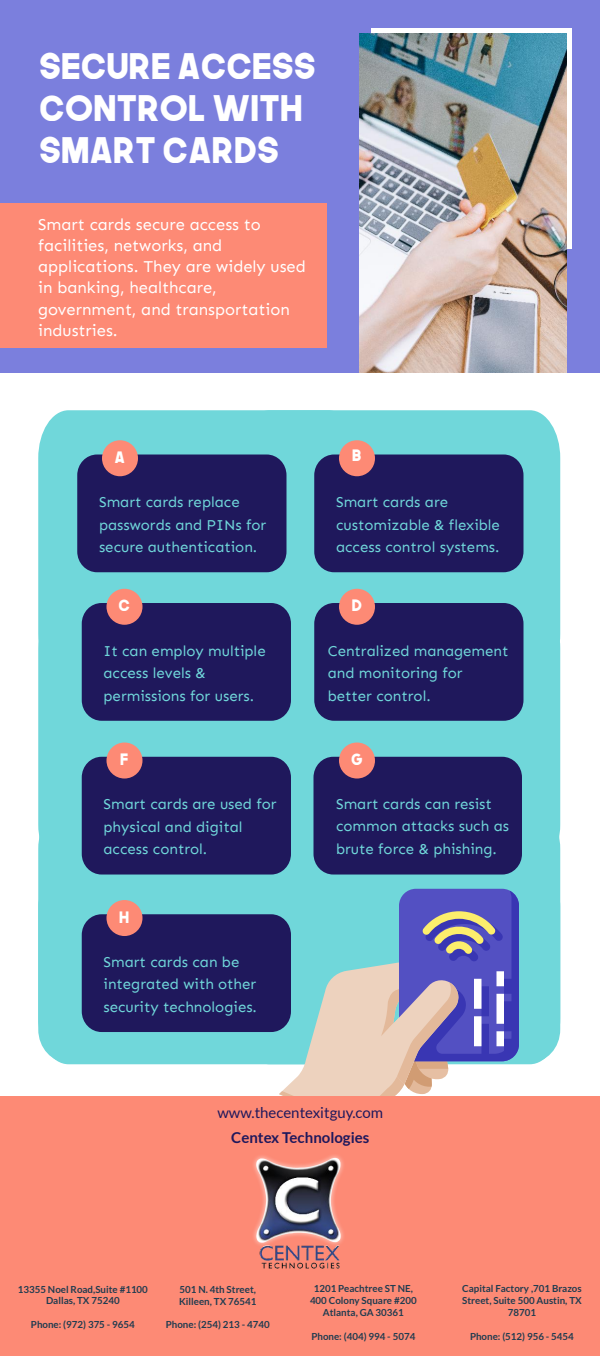
<style>
.page{position:relative;width:600px;height:1357px;background:#fff}
.page>*{position:absolute;margin:0;border:0;box-sizing:border-box;transform-origin:0 0}
.t1{font:35.2px/42px "The Next Font";color:#fff}
.t2{font:16.5px/21.3px "Sen";color:#fff}
.t3{font:15.8px "The Next Font";color:#fff}
.t4{font:15px/22.5px "Sen";color:#70d7da}
.t5{font:15px "Lato";color:#1f185c}
.t6{font:700 15px "Lato";color:#1f185c}
.t7{font:700 9.8px/12px "Lato";color:#213c50;text-align:center}
</style>
<div class="page">
<div style="left:0;top:0;width:600px;height:374px;background:#7b7fdd"></div>
<div style="left:371px;top:28px;width:201px;height:221px;background:#fff"></div>
<div style="left:0;top:203px;width:327px;height:145px;background:#fd8a75"></div>
<img style="left:359px;top:33px;width:208px;height:341px">
<div style="left:38px;top:410px;width:201px;height:191px;background:#70d7da"></div>
<div style="left:239px;top:410px;width:321px;height:191px;background:#70d7da"></div>
<div style="left:38px;top:601px;width:201px;height:202px;background:#70d7da"></div>
<div style="left:239px;top:601px;width:321px;height:202px;background:#70d7da"></div>
<div style="left:38px;top:803px;width:201px;height:261px;background:#70d7da"></div>
<div style="left:239px;top:803px;width:321px;height:261px;background:#70d7da"></div>
<div style="left:38px;top:873px;width:201px;height:190px;background:#70d7da"></div>
<div style="left:239px;top:873px;width:321px;height:190px;background:#70d7da"></div>
<div style="left:77px;top:455px;width:209px;height:117px;background:#1f185c;border-radius:20px"></div>
<div style="left:314px;top:455px;width:210px;height:117px;background:#1f185c;border-radius:20px"></div>
<div style="left:314px;top:603px;width:210px;height:118px;background:#1f185c;border-radius:20px"></div>
<div style="left:314px;top:757px;width:208px;height:117px;background:#1f185c;border-radius:20px"></div>
<div style="left:82px;top:603px;width:209px;height:118px;background:#1f185c;border-radius:20px"></div>
<div style="left:82px;top:757px;width:209px;height:117px;background:#1f185c;border-radius:20px"></div>
<div style="left:82px;top:914px;width:209px;height:118px;background:#1f185c;border-radius:20px"></div>
<div style="left:102px;top:440px;width:36px;height:36px;background:#fd8a75;border-radius:50%"></div>
<div style="left:339px;top:440px;width:36px;height:36px;background:#fd8a75;border-radius:50%"></div>
<div style="left:339px;top:589px;width:36px;height:36px;background:#fd8a75;border-radius:50%"></div>
<div style="left:339px;top:743px;width:36px;height:36px;background:#fd8a75;border-radius:50%"></div>
<div style="left:106px;top:589px;width:36px;height:36px;background:#fd8a75;border-radius:50%"></div>
<div style="left:106px;top:743px;width:36px;height:36px;background:#fd8a75;border-radius:50%"></div>
<div style="left:106px;top:900px;width:36px;height:36px;background:#fd8a75;border-radius:50%"></div>
<svg style="left:279px;top:891px;width:240px;height:205px;background:#92a2c2"></svg>
<div style="left:0;top:1096px;width:600px;height:260px;background:#fd8a75"></div>
<img style="left:253px;top:1155px;width:91px;height:114px">
<p class="t1" style="left:39px;top:49px;width:278px">SECURE ACCESS<br>CONTROL WITH<br>SMART CARDS</p>
<p class="t2" style="left:38px;top:213px;width:269px">Smart cards secure access to facilities, networks, and applications. They are widely used in banking, healthcare, government, and transportation industries.</p>
<p class="t3" style="left:115px;top:451px;width:12px">A</p>
<p class="t3" style="left:352px;top:449px;width:11px">B</p>
<p class="t4" style="left:99px;top:491px;width:169px">Smart cards replace passwords and PINs for secure authentication.</p>
<p class="t4" style="left:336px;top:491px;width:165px">Smart cards are customizable &amp; flexible access control systems.</p>
<p class="t3" style="left:119px;top:599px;width:13px">C</p>
<p class="t4" style="left:104px;top:639px;width:164px">It can employ multiple access levels &amp; permissions for users.</p>
<p class="t3" style="left:120px;top:753px;width:10px">F</p>
<p class="t4" style="left:104px;top:793px;width:175px">Smart cards are used for physical and digital access control.</p>
<p class="t3" style="left:119px;top:911px;width:12px">H</p>
<p class="t4" style="left:104px;top:950px;width:155px">Smart cards can be integrated with other security technologies.</p>
<p class="t3" style="left:352px;top:599px;width:12px">D</p>
<p class="t4" style="left:328px;top:639px;width:182px">Centralized management and monitoring for</p>
<p class="t4" style="left:328px;top:684px;width:105px">better control.</p>
<p class="t3" style="left:351px;top:753px;width:13px">G</p>
<p class="t4" style="left:336px;top:792px;width:175px">Smart cards can resist common attacks such as brute force &amp; phishing.</p>
<p class="t5" style="left:217px;top:1103px;width:167px">www.thecentexitguy.com</p>
<p class="t6" style="left:231px;top:1128px;width:140px">Centex Technologies</p>
<p class="t7" style="left:18px;top:1284px;width:132px;line-height:11.2px">13355 Noel Road,Suite #1100<br>Dallas, TX 75240</p>
<p class="t7" style="left:31px;top:1318px;width:105px">Phone: (972) 375 - 9654</p>
<p class="t7" style="left:179px;top:1283px;width:79px;text-align:left">501 N. 4th Street,<br>Killeen, TX 76541</p>
<p class="t7" style="left:166px;top:1318px;width:105px">Phone: (254) 213 - 4740</p>
<p class="t7" style="left:310px;top:1282px;width:108px">1201 Peachtree ST NE,<br>400 Colony Square #200<br>Atlanta, GA 30361</p>
<p class="t7" style="left:311px;top:1330px;width:105px">Phone: (404) 994 - 5074</p>
<p class="t7" style="left:462px;top:1282px;width:121px">Capital Factory ,701 Brazos<br>Street, Suite 500 Austin, TX<br>78701</p>
<p class="t7" style="left:470px;top:1330px;width:105px">Phone: (512) 956 - 5454</p>
</div>
